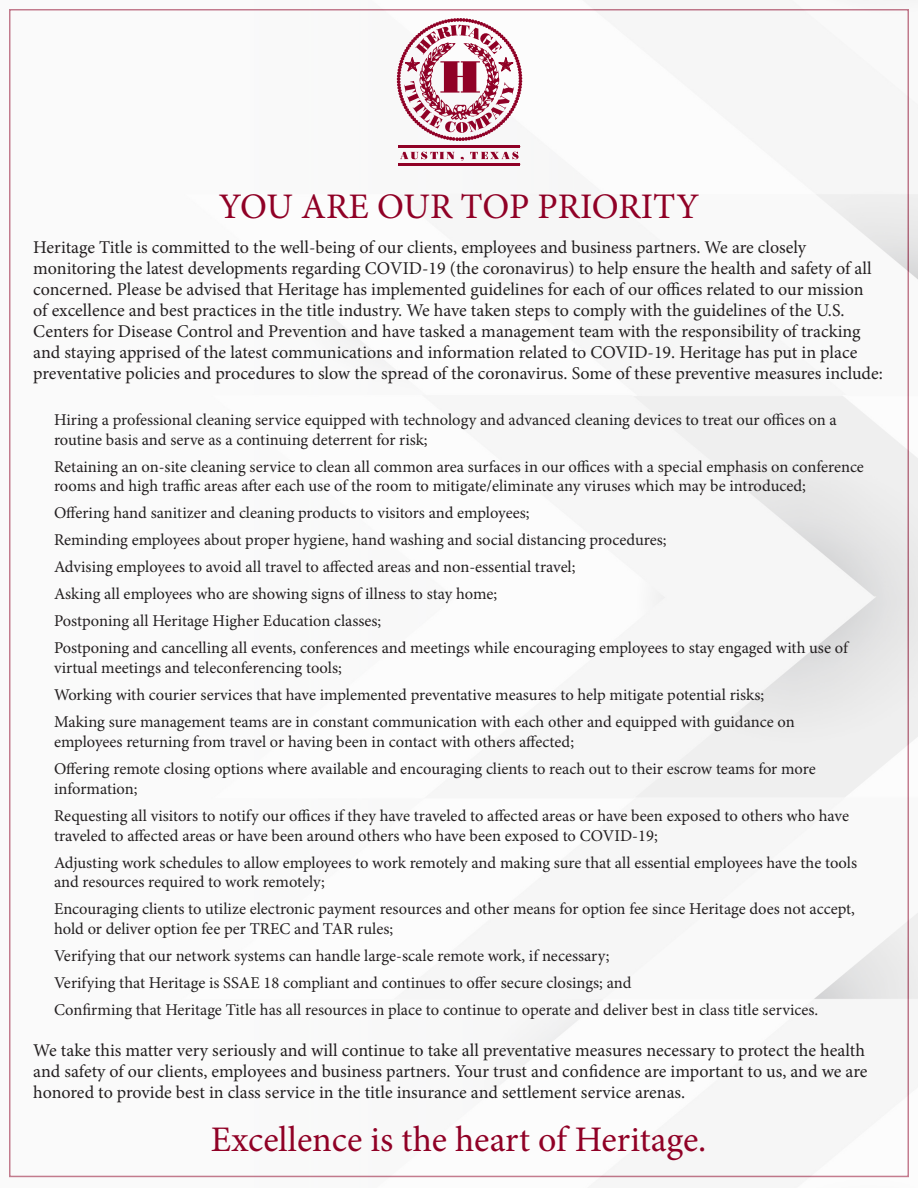
<style>
.page{position:relative;width:918px;height:1188px;background:#fff}
.page>*{position:absolute;margin:0;border:0;box-sizing:border-box;transform-origin:0 0}
.t1{font:36px "Minion Pro";letter-spacing:-.005em;color:#900126}
.t2{font:18px/21px "Minion Pro";letter-spacing:-.005em;color:#231f20}
.t3{font:16.5px/19.8px "Minion Pro";color:#231f20}
</style>
<div class="page">
<img style="left:9px;top:0;width:909px;height:1178px">
<svg style="left:400px;top:152px;width:55px;height:7px"></svg>
<svg style="left:461px;top:157px;width:3px;height:4px"></svg>
<svg style="left:470px;top:152px;width:49px;height:7px"></svg>
<hr style="left:398px;top:163px;width:122px;height:3px;background:#900126">
<hr style="left:398px;top:145px;width:122px;height:3px;background:#900126">
<svg style="left:397px;top:18px;width:125px;height:123px"></svg>
<p class="t1" style="left:219px;top:182px;width:482px">YOU ARE OUR TOP PRIORITY</p>
<p class="t2" style="left:33px;top:237px;width:851px">Heritage Title is committed to the well-being of our clients, employees and business partners. We are closely monitoring the latest developments regarding COVID-19 (the coronavirus) to help ensure the health and safety of all concerned. Please be advised that Heritage has implemented guidelines for each of our offices related to our mission<br>of excellence and best practices in the title industry. We have taken steps to comply with the guidelines of the U.S.<br>Centers for Disease Control and Prevention and have tasked a management team with the responsibility of tracking and staying apprised of the latest communications and information related to COVID-19. Heritage has put in place preventative policies and procedures to slow the spread of the coronavirus. Some of these preventive measures include:</p>
<p class="t3" style="left:54px;top:410px;width:784px">Hiring a professional cleaning service equipped with technology and advanced cleaning devices to treat our offices on a routine basis and serve as a continuing deterrent for risk;</p>
<p class="t3" style="left:54px;top:456px;width:812px">Retaining an on-site cleaning service to clean all common area surfaces in our offices with a special emphasis on conference rooms and high traffic areas after each use of the room to mitigate/eliminate any viruses which may be introduced;</p>
<p class="t3" style="left:54px;top:503px;width:477px">Offering hand sanitizer and cleaning products to visitors and employees;</p>
<p class="t3" style="left:54px;top:530px;width:614px">Reminding employees about proper hygiene, hand washing and social distancing procedures;</p>
<p class="t3" style="left:54px;top:557px;width:523px">Advising employees to avoid all travel to affected areas and non-essential travel;</p>
<p class="t3" style="left:54px;top:584px;width:445px">Asking all employees who are showing signs of illness to stay home;</p>
<p class="t3" style="left:54px;top:611px;width:329px">Postponing all Heritage Higher Education classes;</p>
<p class="t3" style="left:54px;top:638px;width:796px">Postponing and cancelling all events, conferences and meetings while encouraging employees to stay engaged with use of virtual meetings and teleconferencing tools;</p>
<p class="t3" style="left:54px;top:685px;width:712px">Working with courier services that have implemented preventative measures to help mitigate potential risks;</p>
<p class="t3" style="left:54px;top:712px;width:742px">Making sure management teams are in constant communication with each other and equipped with guidance on employees returning from travel or having been in contact with others affected;</p>
<p class="t3" style="left:54px;top:759px;width:763px">Offering remote closing options where available and encouraging clients to reach out to their escrow teams for more information;</p>
<p class="t3" style="left:54px;top:806px;width:797px">Requesting all visitors to notify our offices if they have traveled to affected areas or have been exposed to others who have traveled to affected areas or have been around others who have been exposed to COVID-19;</p>
<p class="t3" style="left:54px;top:852px;width:805px">Adjusting work schedules to allow employees to work remotely and making sure that all essential employees have the tools and resources required to work remotely;</p>
<p class="t3" style="left:54px;top:899px;width:803px">Encouraging clients to utilize electronic payment resources and other means for option fee since Heritage does not accept, hold or deliver option fee per TREC and TAR rules;</p>
<p class="t3" style="left:54px;top:946px;width:557px">Verifying that our network systems can handle large-scale remote work, if necessary;</p>
<p class="t3" style="left:54px;top:973px;width:579px">Verifying that Heritage is SSAE 18 compliant and continues to offer secure closings; and</p>
<p class="t3" style="left:54px;top:1000px;width:766px">Confirming that Heritage Title has all resources in place to continue to operate and deliver best in class title services.</p>
<p class="t2" style="left:33px;top:1039px;width:836px">We take this matter very seriously and will continue to take all preventative measures necessary to protect the health and safety of our clients, employees and business partners. Your trust and confidence are important to us, and we are honored to provide best in class service in the title insurance and settlement service arenas.</p>
<p class="t1" style="left:211px;top:1116px;width:497px">Excellence is the heart of Heritage.</p>
</div>
